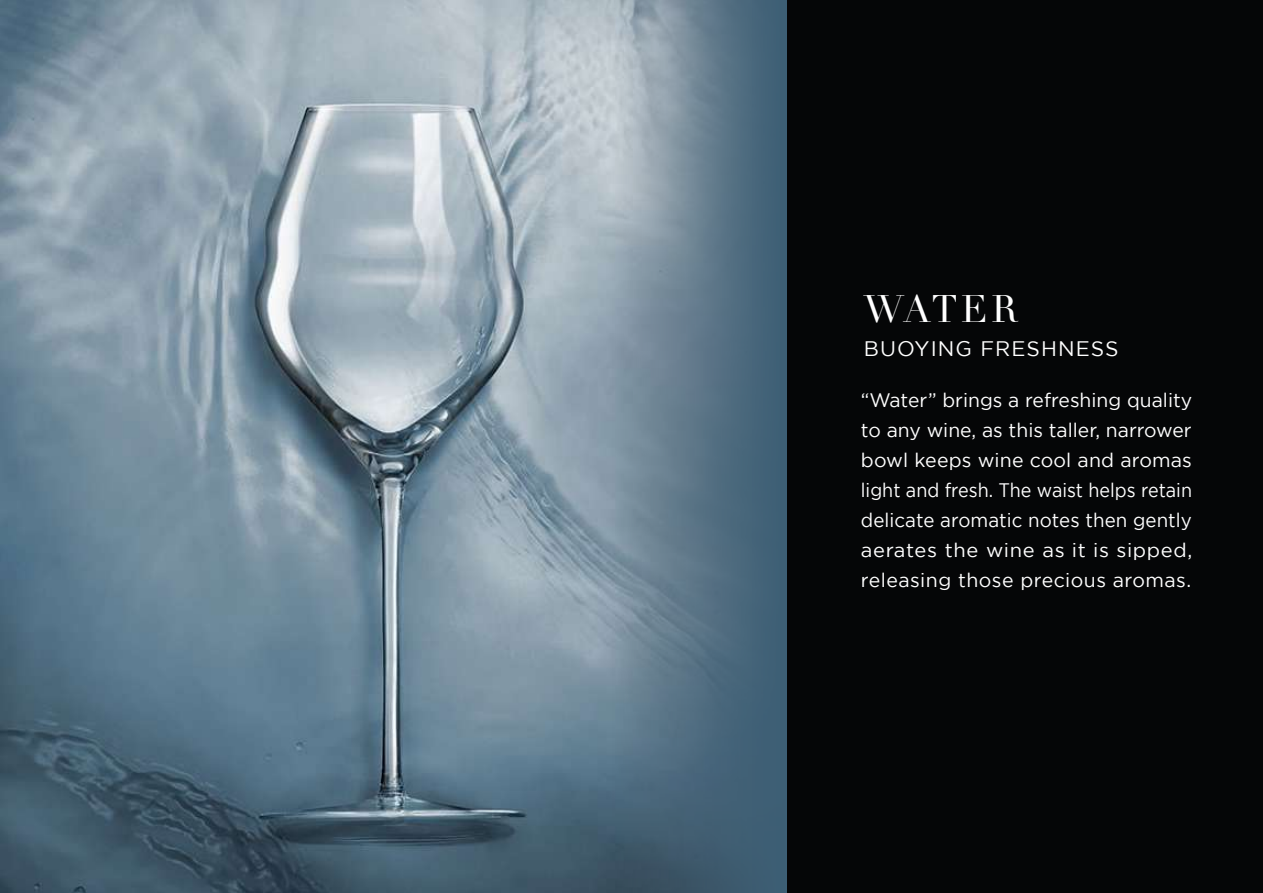
<style>
.page{position:relative;width:1263px;height:893px;background:#fff}
.page>*{position:absolute;margin:0;border:0;box-sizing:border-box;transform-origin:0 0}
.t1{font:37.5px "Didot";letter-spacing:.06em;color:#fff}
.t2{font:21px "Gotham";letter-spacing:.05em;color:#fff}
.t3{font:19.5px/30px "Gotham";letter-spacing:.025em;color:#fff;text-align:justify}
</style>
<div class="page">
<div style="left:787px;top:0;width:476px;height:893px;background:#050607"></div>
<img style="left:0;top:0;width:613px;height:893px">
<svg style="left:613px;top:0;width:174px;height:893px;background:#5e7889"></svg>
<h1 class="t1" style="left:864px;top:287px;width:156px">WATER</h1>
<p class="t2" style="left:864px;top:337px;width:256px">BUOYING FRESHNESS</p>
<p class="t3" style="left:861px;top:387px;width:333px">“Water” brings a refreshing quality to any wine, as this taller, narrower bowl keeps wine cool and aromas light and fresh. The waist helps retain delicate aromatic notes then gently aerates the wine as it is sipped, releasing those precious aromas.</p>
</div>
